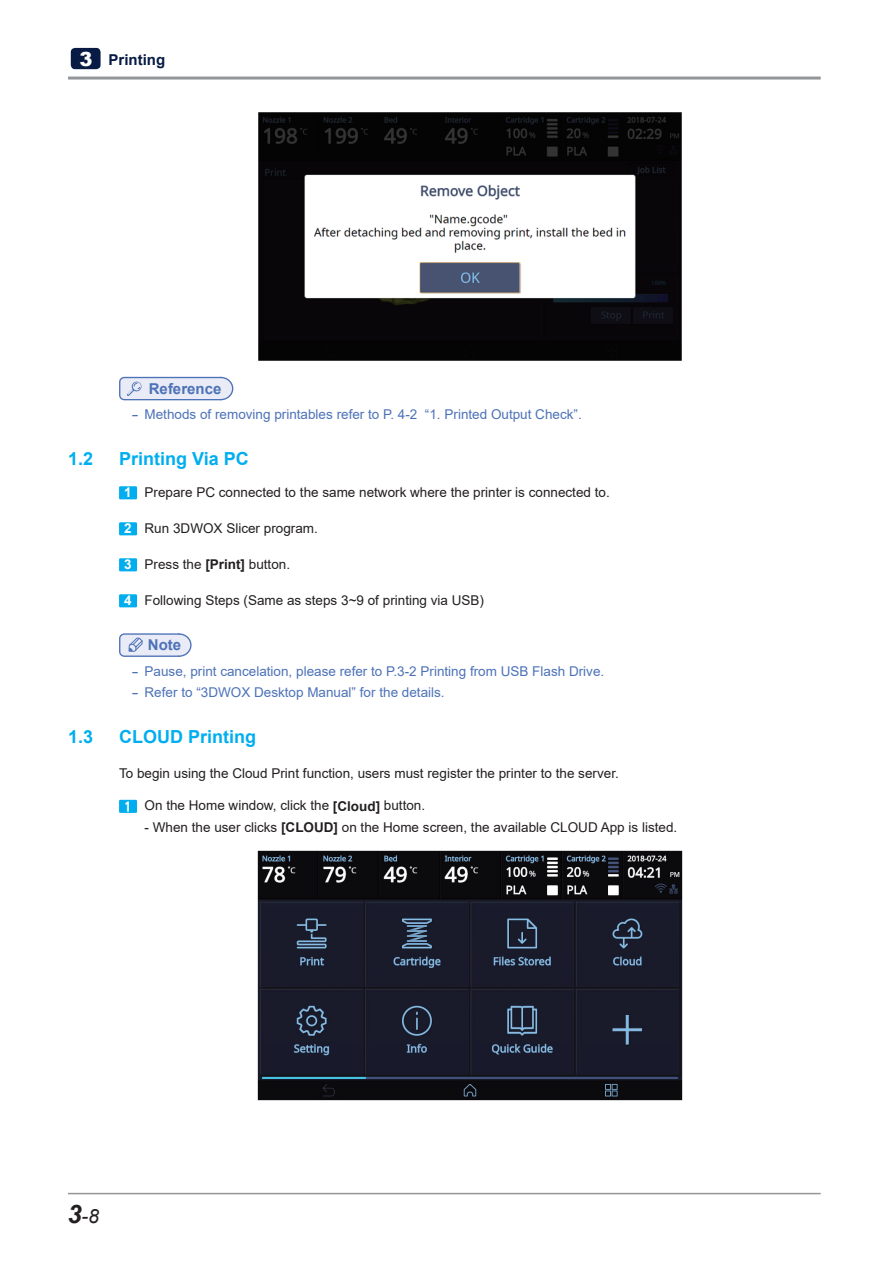
<style>
.page{position:relative;width:893px;height:1263px;background:#fff}
.page>*{position:absolute;margin:0;border:0;box-sizing:border-box;transform-origin:0 0}
.t1{font:italic 19.5px "Arial";color:#231f20}
.t2{font:900 19.5px "Arial";color:#fff}
.t3{font:700 18px "Arial";color:#00aeef}
.t4{font:700 15px "Arial";color:#4d72b8}
.t5{font:700 15px "Arial";color:#071b44}
.t6{font:13.5px "Arial";color:#231f20}
.t7{font:13.5px "Arial";color:#4d72b8;scale:1.5 1}
.s1{font-weight:700;color:#fff}
.s2{font-weight:700}
.s3{font-family:"Nanum Gothic";font-weight:800;color:#fff}
.s4{font-weight:700;font-size:25.5px}
</style>
<div class="page">
<hr style="left:68px;top:77px;width:753px;height:3px;background:#939598">
<hr style="left:68px;top:1193px;width:753px;height:1px;background:#939598">
<div style="left:71px;top:48px;width:30px;height:21px;background:#071b44;border-radius:4px"></div>
<img style="left:258px;top:112px;width:424px;height:249px">
<svg style="left:119px;top:376px;width:115px;height:25px"></svg>
<div style="left:119px;top:486px;width:18px;height:13px;background:#00aeef"></div>
<div style="left:119px;top:522px;width:18px;height:13px;background:#00aeef"></div>
<div style="left:119px;top:558px;width:18px;height:13px;background:#00aeef"></div>
<div style="left:119px;top:594px;width:18px;height:13px;background:#00aeef"></div>
<svg style="left:119px;top:633px;width:73px;height:24px"></svg>
<div style="left:119px;top:800px;width:18px;height:13px;background:#00aeef"></div>
<img style="left:257px;top:851px;width:425px;height:249px">
<h1 class="t2" style="left:79px;top:45px;width:15px">3</h1>
<p class="t5" style="left:109px;top:49px;width:58px">Printing</p>
<p class="t4" style="left:149px;top:378px;width:74px">Reference</p>
<p class="t7" style="left:132px;top:405px;width:301px">- Methods of removing printables refer to P. 4-2 “1. Printed Output Check”.</p>
<h2 class="t3" style="left:68px;top:446px;width:27px">1.2</h2>
<h2 class="t3" style="left:119px;top:446px;width:131px">Printing Via PC</h2>
<p class="t6" style="left:124px;top:483px;width:487px"><span class="s1">1</span> Prepare PC connected to the same network where the printer is connected to.</p>
<p class="t6" style="left:124px;top:519px;width:195px"><span class="s1">2</span> Run 3DWOX Slicer program.</p>
<p class="t6" style="left:124px;top:555px;width:167px"><span class="s1">3</span> Press the <span class="s2">[Print]</span> button.</p>
<p class="t6" style="left:124px;top:591px;width:361px"><span class="s1">4</span> Following Steps (Same as steps 3~9 of printing via USB)</p>
<p class="t4" style="left:148px;top:634px;width:35px">Note</p>
<p class="t7" style="left:132px;top:662px;width:316px">- Pause, print cancelation, please refer to P.3-2 Printing from USB Flash Drive.</p>
<p class="t7" style="left:132px;top:683px;width:210px">- Refer to “3DWOX Desktop Manual” for the details.</p>
<h2 class="t3" style="left:68px;top:724px;width:27px">1.3</h2>
<h2 class="t3" style="left:119px;top:724px;width:138px">CLOUD Printing</h2>
<p class="t6" style="left:119px;top:764px;width:501px">To begin using the Cloud Print function, users must register the printer to the server.</p>
<p class="t6" style="left:124px;top:796px;width:303px"><span class="s3">1</span> On the Home window, click the <span class="s2">[Cloud]</span> button.</p>
<p class="t6" style="left:145px;top:818px;width:534px">- When the user clicks <span class="s2">[CLOUD]</span> on the Home screen, the available CLOUD App is listed.</p>
<h1 class="t1" style="left:67px;top:1204px;width:33px"><span class="s4">3</span>-8</h1>
</div>
